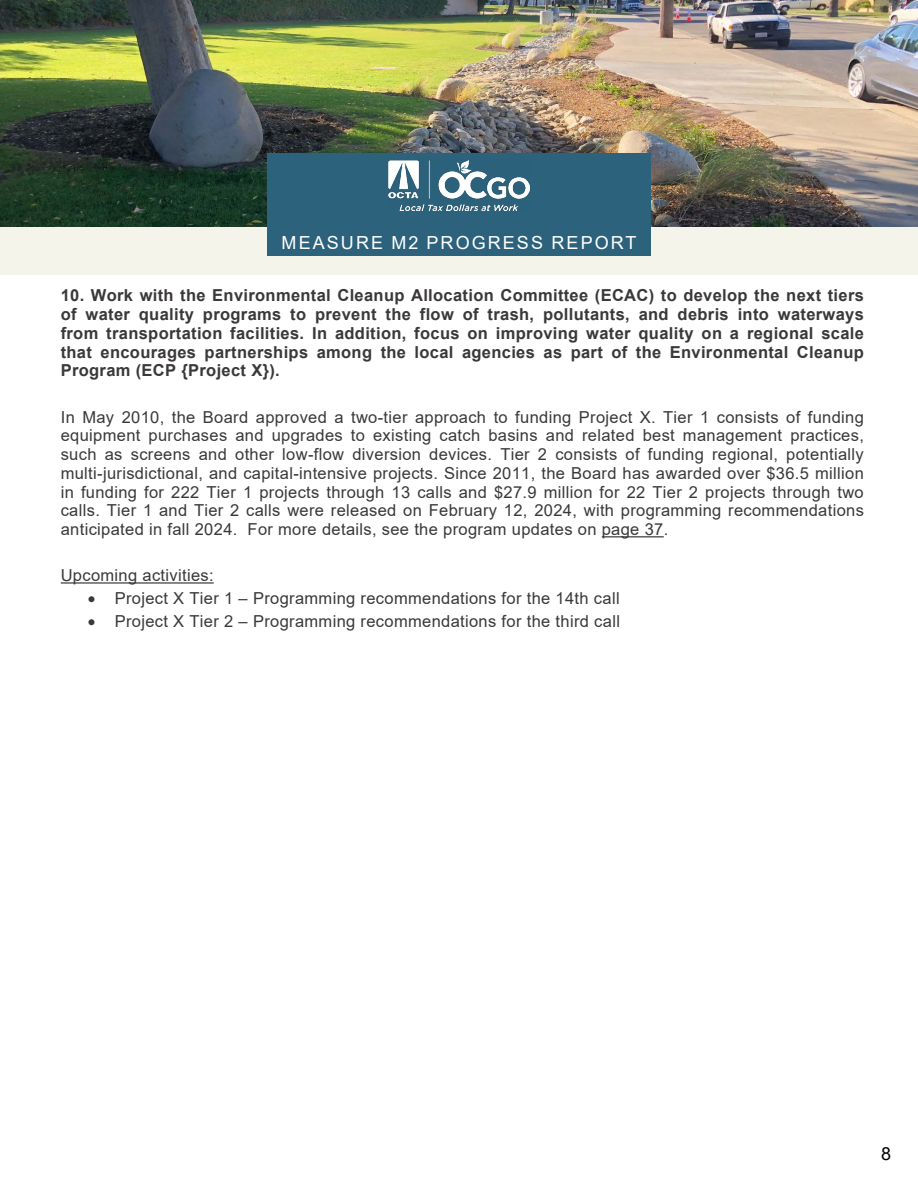
<style>
.page{position:relative;width:918px;height:1188px;background:#fff}
.page>*{position:absolute;margin:0;border:0;box-sizing:border-box;transform-origin:0 0}
.t1{font:18px "Arial";letter-spacing:.115em;color:#fff}
.t2{font:18px "Arial";color:#000}
.t3{font:16.5px/18.8px "Arial";letter-spacing:.02em;color:#3b3838;text-align:justify}
.t4{font:700 16.5px/18.8px "Arial";letter-spacing:.02em;color:#3b3838;text-align:justify}
</style>
<div class="page">
<div style="left:0;top:226px;width:918px;height:48px;background:#f5f4ea"></div>
<hr style="left:602px;top:536px;width:62px;height:1px;background:#3b3838">
<hr style="left:61px;top:582px;width:153px;height:2px;background:#3b3838">
<img style="left:0;top:0;width:918px;height:226px">
<div style="left:267px;top:154px;width:384px;height:102px;background:#2c627b"></div>
<img style="left:388px;top:160px;width:142px;height:51px">
<p class="t1" style="left:282px;top:230px;width:356px">MEASURE M2 PROGRESS REPORT</p>
<p class="t4" style="left:61px;top:286px;width:805px">10. Work with the Environmental Cleanup Allocation Committee (ECAC) to develop the next tiers of water quality programs to prevent the flow of trash, pollutants, and debris into waterways from transportation facilities. In addition, focus on improving water quality on a regional scale that encourages partnerships among the local agencies as part of the Environmental Cleanup Program (ECP {Project X}).</p>
<p class="t3" style="left:61px;top:407px;width:805px">In May 2010, the Board approved a two-tier approach to funding Project X. Tier 1 consists of funding equipment purchases and upgrades to existing catch basins and related best management practices, such as screens and other low-flow diversion devices. Tier 2 consists of funding regional, potentially multi-jurisdictional, and capital-intensive projects. Since 2011, the Board has awarded over $36.5 million in funding for 222 Tier 1 projects through 13 calls and $27.9 million for 22 Tier 2 projects through two calls. Tier 1 and Tier 2 calls were released on February 12, 2024, with programming recommendations anticipated in fall 2024. For more details, see the program updates on page 37.</p>
<p class="t3" style="left:61px;top:566px;width:154px">Upcoming activities:</p>
<p class="t3" style="left:88px;top:589px;width:533px">• Project X Tier 1 – Programming recommendations for the 14th call</p>
<p class="t3" style="left:88px;top:612px;width:534px">• Project X Tier 2 – Programming recommendations for the third call</p>
<p class="t2" style="left:881px;top:1141px;width:12px">8</p>
</div>
